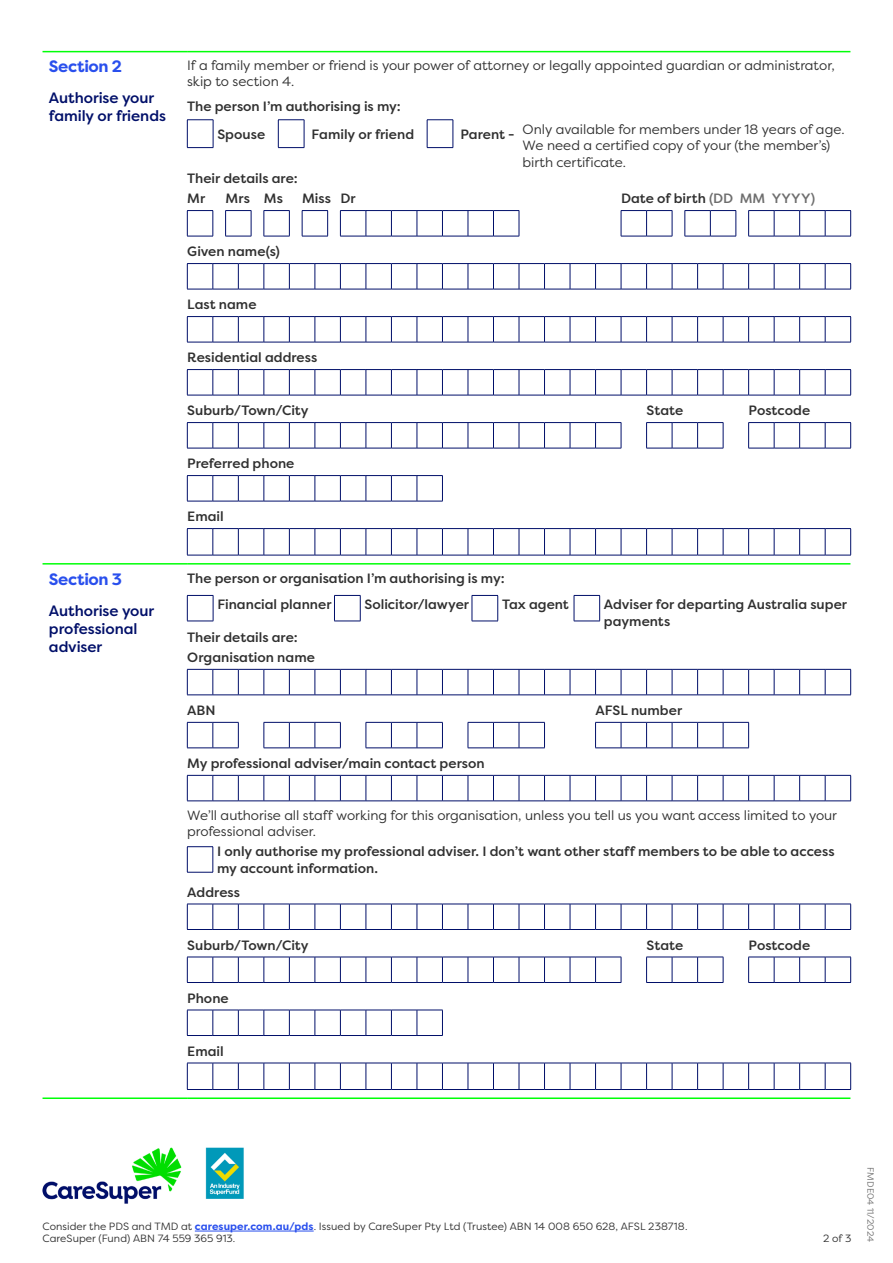
<style>
.page{position:relative;width:893px;height:1263px;background:#fff}
.page>*{position:absolute;margin:0;border:0;box-sizing:border-box;transform-origin:0 0}
.t1{font:700 16.5px "Filson Pro";letter-spacing:-.02em;color:#294fed}
.t2{font:500 15px/18px "Filson Pro";letter-spacing:-.005em;color:#000f69}
.t3{font:500 13.5px/20px "Filson Pro";color:#303030}
.t4{font:13.5px/16.5px "Filson Pro";color:#303030}
.t5{font:10.5px/12px "Filson Pro";letter-spacing:.005em;color:#303030}
.t6{font:9px "Filson Pro";color:#6e6e6e}
.s1{font-weight:500}
.s2{color:#6e6e6e}
.s3{font-weight:700;color:#294fed}
</style>
<div class="page">
<hr style="left:195px;top:1231px;width:119px;height:1px;background:#294fed">
<img style="left:42px;top:1147px;width:202px;height:57px">
<hr style="left:43px;top:563px;width:144px;height:2px;background:#00ff08">
<hr style="left:187px;top:563px;width:663px;height:2px;background:#00ff08">
<hr style="left:43px;top:51px;width:144px;height:1px;background:#00ff08">
<hr style="left:187px;top:51px;width:663px;height:1px;background:#00ff08">
<svg style="left:187px;top:119px;width:267px;height:29px"></svg>
<svg style="left:187px;top:210px;width:664px;height:27px"></svg>
<svg style="left:187px;top:263px;width:664px;height:27px"></svg>
<svg style="left:187px;top:316px;width:664px;height:27px"></svg>
<svg style="left:187px;top:369px;width:664px;height:27px"></svg>
<svg style="left:187px;top:422px;width:664px;height:27px"></svg>
<svg style="left:187px;top:475px;width:256px;height:27px"></svg>
<svg style="left:187px;top:528px;width:664px;height:28px"></svg>
<hr style="left:43px;top:1097px;width:144px;height:2px;background:#00ff08">
<hr style="left:187px;top:1097px;width:663px;height:2px;background:#00ff08">
<svg style="left:574px;top:595px;width:26px;height:27px"></svg>
<svg style="left:187px;top:595px;width:311px;height:27px"></svg>
<svg style="left:187px;top:669px;width:664px;height:27px"></svg>
<svg style="left:187px;top:722px;width:563px;height:27px"></svg>
<svg style="left:187px;top:775px;width:664px;height:27px"></svg>
<svg style="left:187px;top:846px;width:27px;height:27px"></svg>
<svg style="left:187px;top:904px;width:664px;height:26px"></svg>
<svg style="left:187px;top:957px;width:664px;height:26px"></svg>
<svg style="left:187px;top:1010px;width:256px;height:26px"></svg>
<svg style="left:187px;top:1063px;width:664px;height:27px"></svg>
<p class="t1" style="left:49px;top:56px;width:75px">Section 2</p>
<p class="t2" style="left:49px;top:88px;width:119px">Authorise your family or friends</p>
<p class="t1" style="left:49px;top:569px;width:75px">Section 3</p>
<p class="t2" style="left:49px;top:601px;width:107px">Authorise your professional adviser</p>
<p class="t4" style="left:187px;top:57px;width:649px">If a family member or friend is your power of attorney or legally appointed guardian or administrator, skip to section 4.</p>
<p class="t3" style="left:217px;top:93px;width:185px;line-height:27.2px;text-indent:-30px">The person I’m authorising is my:<br>Spouse</p>
<p class="t3" style="left:312px;top:124px;width:104px">Family or friend</p>
<p class="t4" style="left:523px;top:120px;width:323px;text-indent:-62px"><span class="s1">Parent -</span> Only available for members under 18 years of age.<br>We need a certified copy of your (the member’s) birth certificate.</p>
<p class="t3" style="left:187px;top:168px;width:112px">Their details are:<br>Mr</p>
<p class="t3" style="left:226px;top:188px;width:59px">Mrs Ms</p>
<p class="t3" style="left:302px;top:188px;width:55px">Miss Dr</p>
<p class="t3" style="left:621px;top:188px;width:196px">Date of birth <span class="s2">(DD MM YYYY)</span></p>
<p class="t3" style="left:187px;top:241px;width:94px">Given name(s)</p>
<p class="t3" style="left:187px;top:294px;width:71px">Last name</p>
<p class="t3" style="left:187px;top:347px;width:132px">Residential address</p>
<p class="t3" style="left:187px;top:400px;width:123px">Suburb/Town/City</p>
<p class="t3" style="left:647px;top:400px;width:38px">State</p>
<p class="t3" style="left:749px;top:400px;width:63px">Postcode</p>
<p class="t3" style="left:187px;top:453px;width:109px">Preferred phone</p>
<p class="t3" style="left:187px;top:506px;width:38px">Email</p>
<p class="t3" style="left:217px;top:564px;width:289px;line-height:26.5px;text-indent:-30px">The person or organisation I’m authorising is my:<br>Financial planner</p>
<p class="t3" style="left:364px;top:594px;width:106px">Solicitor/lawyer</p>
<p class="t3" style="left:502px;top:594px;width:68px">Tax agent</p>
<p class="t3" style="left:604px;top:596px;width:245px;line-height:16.5px">Adviser for departing Australia super payments</p>
<p class="t3" style="left:187px;top:627px;width:129px">Their details are:<br>Organisation name</p>
<p class="t3" style="left:187px;top:700px;width:30px">ABN</p>
<p class="t3" style="left:596px;top:700px;width:88px">AFSL number</p>
<p class="t3" style="left:187px;top:753px;width:299px">My professional adviser/main contact person</p>
<p class="t4" style="left:187px;top:806px;width:651px">We’ll authorise all staff working for this organisation, unless you tell us you want access limited to your professional adviser.</p>
<p class="t3" style="left:217px;top:843px;width:619px;line-height:16.5px">I only authorise my professional adviser. I don’t want other staff members to be able to access my account information.</p>
<p class="t3" style="left:187px;top:882px;width:54px">Address</p>
<p class="t3" style="left:187px;top:935px;width:123px">Suburb/Town/City</p>
<p class="t3" style="left:647px;top:935px;width:38px">State</p>
<p class="t3" style="left:749px;top:935px;width:63px">Postcode</p>
<p class="t3" style="left:187px;top:988px;width:43px">Phone</p>
<p class="t3" style="left:187px;top:1041px;width:38px">Email</p>
<p class="t5" style="left:43px;top:1220px;width:646px">Consider the PDS and TMD at <span class="s3">caresuper.com.au/pds</span>. Issued by CareSuper Pty Ltd (Trustee) ABN 14 008 650 628, AFSL 238718.<br>CareSuper (Fund) ABN 74 559 365 913.</p>
<p class="t5" style="left:823px;top:1232px;width:30px">2 of 3</p>
<p class="t6" style="left:877px;top:1167px;width:76px;rotate:90deg">FMDE04 11/2024</p>
</div>
